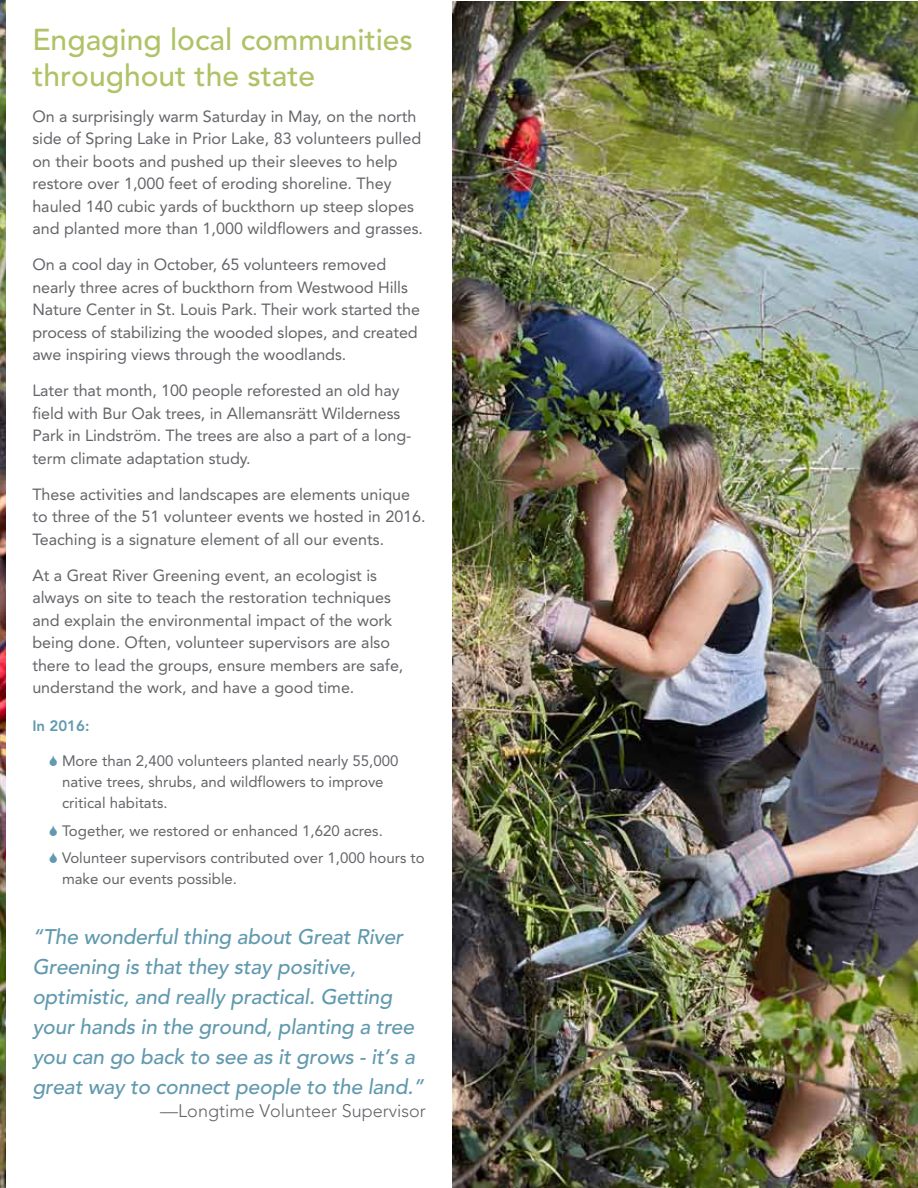
<style>
.page{position:relative;width:918px;height:1188px;background:#fff}
.page>*{position:absolute;margin:0;border:0;box-sizing:border-box;transform-origin:0 0}
.t1{font:500 30px/36px "Avenir";color:#afc266}
.t2{font:italic 500 21px/30px "Avenir";letter-spacing:-.01em;color:#6199ae}
.t3{font:300 18px "Avenir";color:#646469}
.t4{font:16.2px/22.5px "Avenir";color:#646469}
.t5{font:15px/21px "Avenir";color:#646469}
.t6{font:15px "Avenir Black 7";color:#6199ae}
</style>
<div class="page">
<img style="left:0;top:0;width:5px;height:1188px">
<img style="left:453px;top:2px;width:465px;height:1186px">
<h1 class="t1" style="left:32px;top:22px;width:382px">Engaging local communities throughout the state</h1>
<p class="t4" style="left:32px;top:105px;width:392px">On a surprisingly warm Saturday in May, on the north side of Spring Lake in Prior Lake, 83 volunteers pulled on their boots and pushed up their sleeves to help restore over 1,000 feet of eroding shoreline. They hauled 140 cubic yards of buckthorn up steep slopes and planted more than 1,000 wildflowers and grasses.</p>
<p class="t4" style="left:32px;top:253px;width:389px">On a cool day in October, 65 volunteers removed nearly three acres of buckthorn from Westwood Hills Nature Center in St. Louis Park. Their work started the process of stabilizing the wooded slopes, and created awe inspiring views through the woodlands.</p>
<p class="t4" style="left:32px;top:379px;width:381px">Later that month, 100 people reforested an old hay field with Bur Oak trees, in Allemansrätt Wilderness Park in Lindström. The trees are also a part of a long&shy;term climate adaptation study.</p>
<p class="t4" style="left:32px;top:483px;width:395px">These activities and landscapes are elements unique to three of the 51 volunteer events we hosted in 2016.<br>Teaching is a signature element of all our events.</p>
<p class="t4" style="left:32px;top:564px;width:373px">At a Great River Greening event, an ecologist is always on site to teach the restoration techniques and explain the environmental impact of the work being done. Often, volunteer supervisors are also there to lead the groups, ensure members are safe, understand the work, and have a good time.</p>
<p class="t6" style="left:32px;top:717px;width:59px">In 2016:</p>
<p class="t5" style="left:62px;top:750px;width:338px">More than 2,400 volunteers planted nearly 55,000 native trees, shrubs, and wildflowers to improve critical habitats.</p>
<p class="t5" style="left:62px;top:817px;width:364px;line-height:27.8px">Together, we restored or enhanced 1,620 acres.<br>Volunteer supervisors contributed over 1,000 hours to</p>
<p class="t5" style="left:62px;top:869px;width:177px">make our events possible.</p>
<p class="t2" style="left:32px;top:921px;width:393px">“The wonderful thing about Great River Greening is that they stay positive, optimistic, and really practical. Getting your hands in the ground, planting a tree you can go back to see as it grows - it’s a great way to connect people to the land.”</p>
<p class="t3" style="left:160px;top:1100px;width:267px">—Longtime Volunteer Supervisor</p>
</div>
